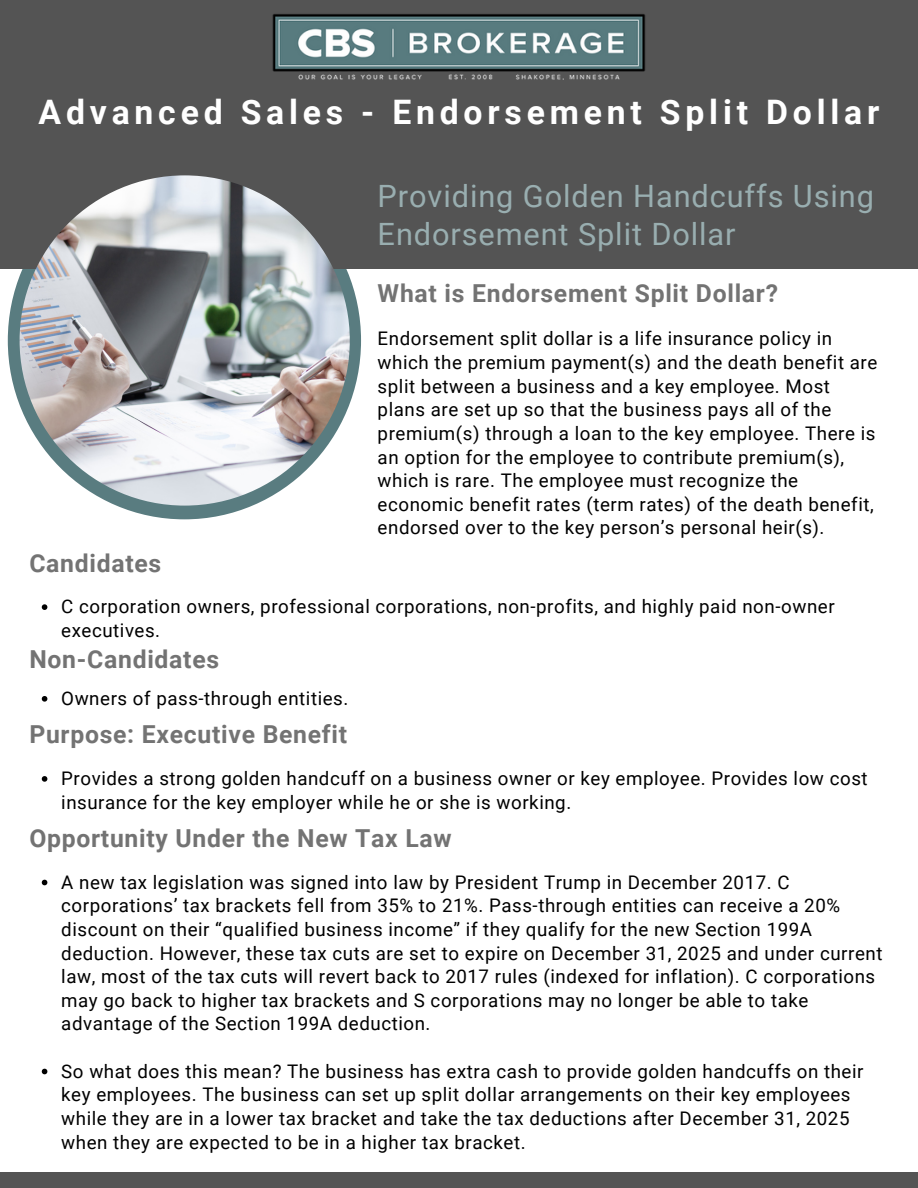
<style>
.page{position:relative;width:918px;height:1188px;background:#fff}
.page>*{position:absolute;margin:0;border:0;box-sizing:border-box;transform-origin:0 0}
.t1{font:700 33.75px "Roboto";letter-spacing:.14em;color:#fff}
.t2{font:30.75px/38.2px "Roboto";letter-spacing:.03em;color:#99aeb0}
.t3{font:700 24.75px "Roboto";letter-spacing:.03em;color:#737373}
.t4{font:18.75px/23.7px "Roboto";letter-spacing:.03em;color:#000}
</style>
<div class="page">
<div style="left:8px;top:162px;width:353px;height:357px;background:#597c80;border-radius:50%"></div>
<div style="left:0;top:0;width:918px;height:269px;background:#545454"></div>
<img style="left:272px;top:14px;width:374px;height:65px">
<img style="left:20px;top:175px;width:330px;height:331px;border-radius:50%">
<svg style="left:42px;top:604px;width:5px;height:6px"></svg>
<svg style="left:42px;top:696px;width:5px;height:6px"></svg>
<svg style="left:42px;top:776px;width:5px;height:6px"></svg>
<svg style="left:42px;top:880px;width:5px;height:5px"></svg>
<svg style="left:42px;top:1069px;width:5px;height:5px"></svg>
<div style="left:0;top:1172px;width:918px;height:16px;background:#545454"></div>
<h1 class="t1" style="left:39px;top:92px;width:842px">Advanced Sales - Endorsement Split Dollar</h1>
<h2 class="t2" style="left:378px;top:177px;width:498px">Providing Golden Handcuffs Using<br>Endorsement Split Dollar</h2>
<h3 class="t3" style="left:29px;top:549px;width:133px">Candidates</h3>
<h3 class="t3" style="left:378px;top:279px;width:402px">What is Endorsement Split Dollar?</h3>
<p class="t4" style="left:378px;top:327px;width:501px">Endorsement split dollar is a life insurance policy in which the premium payment(s) and the death benefit are split between a business and a key employee. Most plans are set up so that the business pays all of the premium(s) through a loan to the key employee. There is an option for the employee to contribute premium(s), which is rare. The employee must recognize the economic benefit rates (term rates) of the death benefit, endorsed over to the key person’s personal heir(s).</p>
<p class="t4" style="left:61px;top:595px;width:775px">C corporation owners, professional corporations, non-profits, and highly paid non-owner executives.</p>
<h3 class="t3" style="left:29px;top:645px;width:191px">Non-Candidates</h3>
<p class="t4" style="left:61px;top:687px;width:289px">Owners of pass-through entities.</p>
<h3 class="t3" style="left:29px;top:721px;width:319px">Purpose: Executive Benefit</h3>
<p class="t4" style="left:61px;top:767px;width:808px">Provides a strong golden handcuff on a business owner or key employee. Provides low cost insurance for the key employer while he or she is working.</p>
<h3 class="t3" style="left:29px;top:824px;width:424px">Opportunity Under the New Tax Law</h3>
<p class="t4" style="left:61px;top:870px;width:823px">A new tax legislation was signed into law by President Trump in December 2017. C corporations’ tax brackets fell from 35% to 21%. Pass-through entities can receive a 20% discount on their “qualified business income” if they qualify for the new Section 199A deduction. However, these tax cuts are set to expire on December 31, 2025 and under current law, most of the tax cuts will revert back to 2017 rules (indexed for inflation). C corporations may go back to higher tax brackets and S corporations may no longer be able to take advantage of the Section 199A deduction.</p>
<p class="t4" style="left:61px;top:1059px;width:804px">So what does this mean? The business has extra cash to provide golden handcuffs on their key employees. The business can set up split dollar arrangements on their key employees while they are in a lower tax bracket and take the tax deductions after December 31, 2025 when they are expected to be in a higher tax bracket.</p>
</div>
